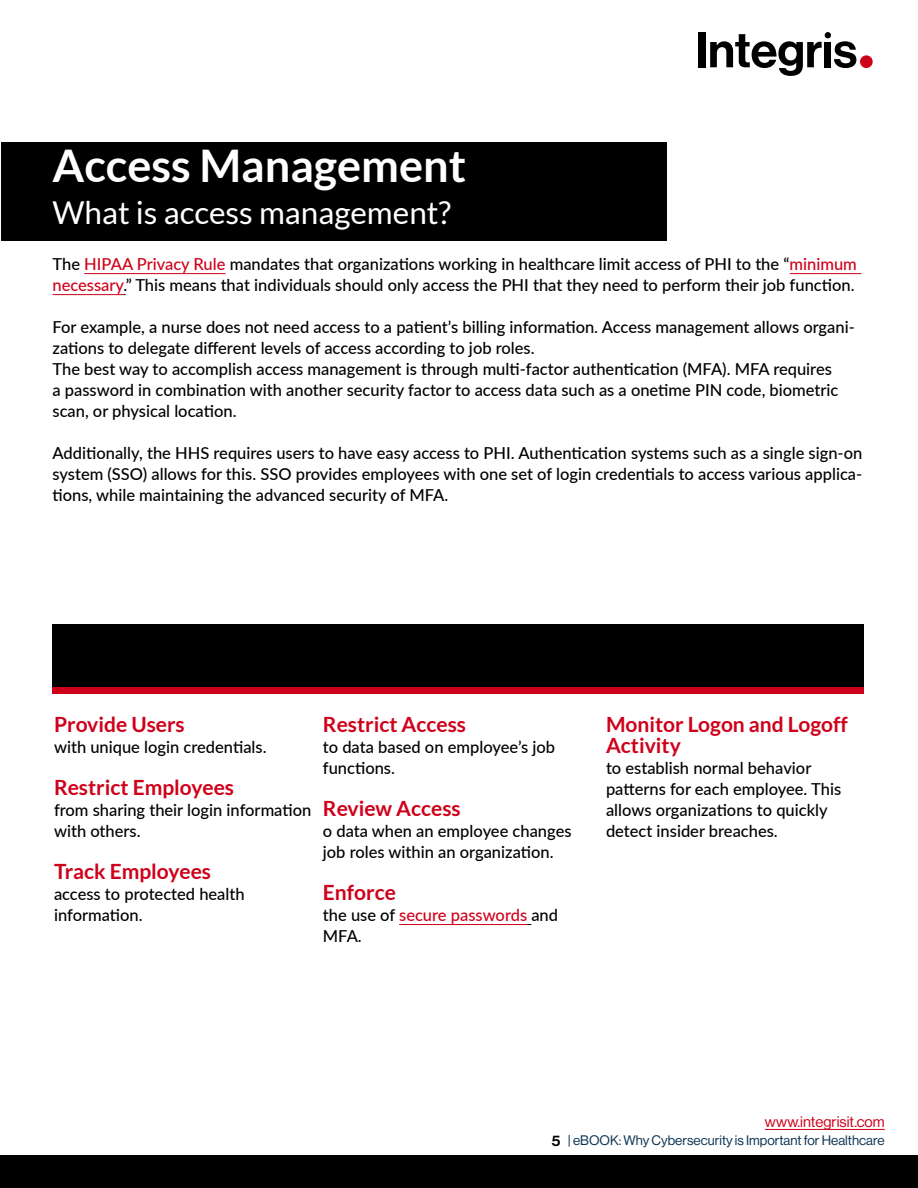
<style>
.page{position:relative;width:918px;height:1188px;background:#fff}
.page>*{position:absolute;margin:0;border:0;box-sizing:border-box;transform-origin:0 0}
.t1{font:700 45px "Lato";color:#fff}
.t2{font:31.5px "Lato";color:#fff}
.t3{font:700 21px/21px "Lato";color:#cf001a}
.t4{font:500 16.5px/21px "Lato";color:#000}
.t5{font:15px "N Haas Grotesk DS Pro 55 Rg";color:#cf001a}
.t6{font:13.5px "N Haas Grotesk DS Pro 55 Rg";color:#0c3353}
.s1{color:#cf001a}
.s2{font-family:"N Haas Grotesk DS Pro 65 Md";font-size:15px;color:#000}
</style>
<div class="page">
<div style="left:698px;top:32px;width:7px;height:35px;background:#000"></div>
<div style="left:860px;top:55px;width:13px;height:13px;background:#cf001a;border-radius:50%"></div>
<svg style="left:710px;top:32px;width:146px;height:44px"></svg>
<div style="left:0;top:1156px;width:918px;height:32px;background:#000"></div>
<hr style="left:765px;top:1129px;width:120px;height:1px;background:#cf001a">
<div style="left:1px;top:143px;width:666px;height:98px;background:#000"></div>
<div style="left:53px;top:632px;width:811px;height:62px;background:#cf001a"></div>
<div style="left:53px;top:624px;width:811px;height:63px;background:#000"></div>
<hr style="left:84px;top:273px;width:142px;height:1px;background:#cf001a">
<hr style="left:790px;top:273px;width:71px;height:1px;background:#cf001a">
<hr style="left:53px;top:294px;width:71px;height:1px;background:#cf001a">
<hr style="left:399px;top:924px;width:128px;height:1px;background:#cf001a">
<h1 class="t1" style="left:53px;top:140px;width:415px">Access Management</h1>
<h2 class="t2" style="left:53px;top:195px;width:400px">What is access management?</h2>
<p class="t4" style="left:53px;top:253px;width:806px">The <span class="s1">HIPAA Privacy Rule</span> mandates that organizations working in healthcare limit access of PHI to the “<span class="s1">minimum necessary</span>.” This means that individuals should only access the PHI that they need to perform their job function.</p>
<p class="t4" style="left:53px;top:316px;width:804px">For example, a nurse does not need access to a patient’s billing information. Access management allows organi&shy;zations to delegate different levels of access according to job roles.<br>The best way to accomplish access management is through multi-factor authentication (MFA). MFA requires<br>a password in combination with another security factor to access data such as a onetime PIN code, biometric scan, or physical location.</p>
<p class="t4" style="left:53px;top:442px;width:811px;text-align:justify">Additionally, the HHS requires users to have easy access to PHI. Authentication systems such as a single sign-on system (SSO) allows for this. SSO provides employees with one set of login credentials to access various applica&shy;tions, while maintaining the advanced security of MFA.</p>
<p class="t3" style="left:54px;top:713px;width:132px">Provide Users</p>
<p class="t4" style="left:54px;top:736px;width:214px">with unique login credentials.</p>
<p class="t3" style="left:54px;top:776px;width:182px">Restrict Employees</p>
<p class="t4" style="left:54px;top:799px;width:259px">from sharing their login information with others.</p>
<p class="t3" style="left:54px;top:860px;width:159px">Track Employees</p>
<p class="t4" style="left:54px;top:883px;width:192px">access to protected health information.</p>
<p class="t3" style="left:323px;top:713px;width:145px">Restrict Access</p>
<p class="t4" style="left:323px;top:736px;width:234px">to data based on employee’s job functions.</p>
<p class="t3" style="left:323px;top:797px;width:139px">Review Access</p>
<p class="t4" style="left:323px;top:820px;width:250px">o data when an employee changes job roles within an organization.</p>
<p class="t3" style="left:323px;top:881px;width:75px">Enforce</p>
<p class="t4" style="left:323px;top:904px;width:237px">the use of <span class="s1">secure passwords</span> and<br>MFA.</p>
<p class="t3" style="left:606px;top:713px;width:243px">Monitor Logon and Logoff<br>Activity</p>
<p class="t4" style="left:606px;top:757px;width:237px">to establish normal behavior patterns for each employee. This allows organizations to quickly detect insider breaches.</p>
<p class="t5" style="left:765px;top:1114px;width:121px">www.integrisit.com</p>
<p class="t6" style="left:552px;top:1133px;width:335px"><span class="s2">5</span> | eBOOK: Why Cybersecurity is Important for Healthcare</p>
</div>
